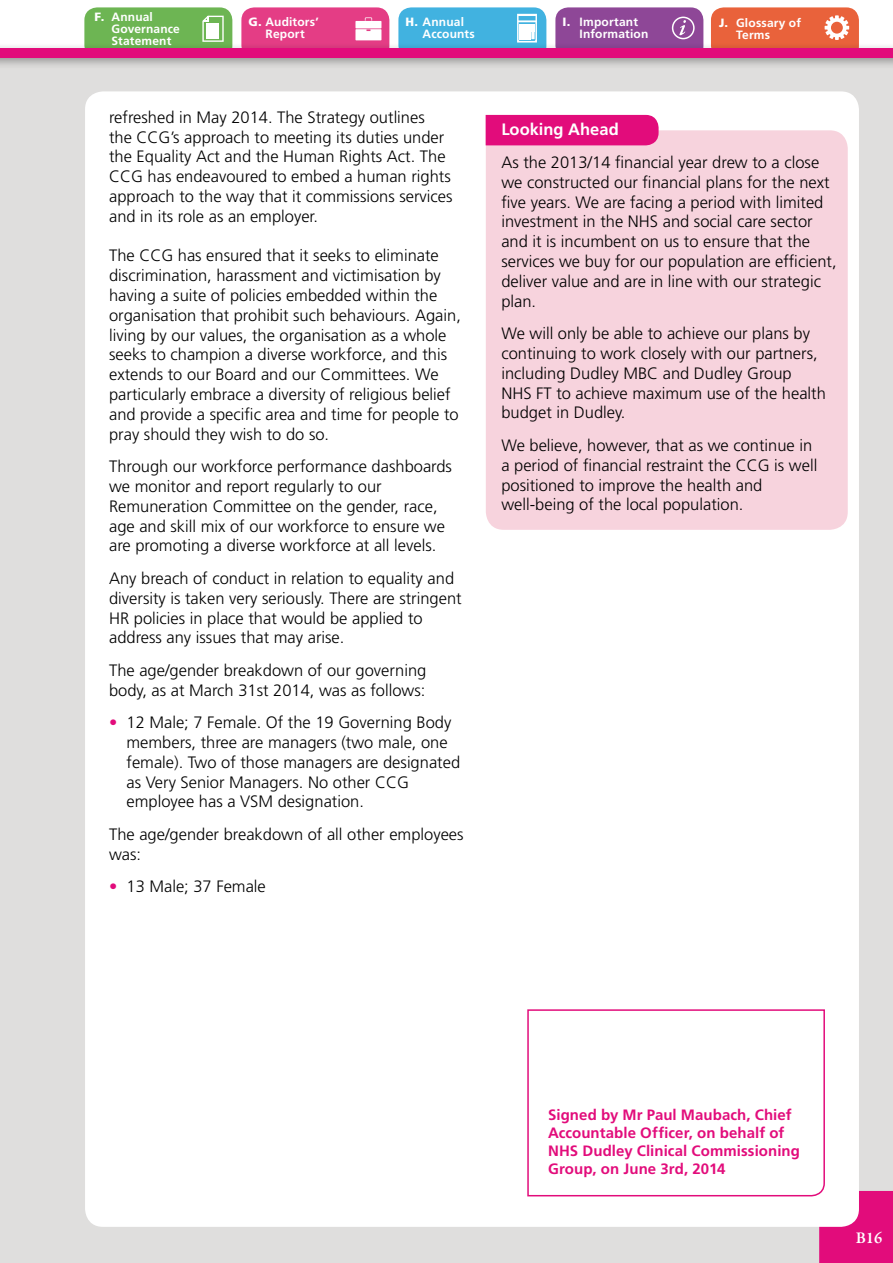
<style>
.page{position:relative;width:893px;height:1263px;background:#fff}
.page>*{position:absolute;margin:0;border:0;box-sizing:border-box;transform-origin:0 0}
.t1{font:300 16.5px/19.8px "Frutiger LT";color:#000}
.t2{font:700 16.5px "Frutiger LT";color:#fff}
.t3{font:600 16.5px "Garamond Premr Pro";color:#fff}
.t4{font:700 15px/18px "Frutiger LT";letter-spacing:.005em;color:#e20c7b}
.t5{font:700 12px/12px "Frutiger LT";letter-spacing:.01em;color:#fff}
.s1{font-family:"Frutiger";font-weight:900}
.s2{font-family:"Frutiger";font-weight:400;color:#e20c7b}
</style>
<div class="page">
<div style="left:84px;top:7px;width:148px;height:51px;background:#6db553;border-radius:13px"></div>
<div style="left:241px;top:7px;width:148px;height:51px;background:#e43d85;border-radius:13px"></div>
<div style="left:711px;top:7px;width:148px;height:51px;background:#e9623b;border-radius:13px"></div>
<div style="left:398px;top:7px;width:148px;height:51px;background:#41b2e0;border-radius:13px"></div>
<div style="left:555px;top:7px;width:148px;height:51px;background:#8e4797;border-radius:13px"></div>
<svg style="left:825px;top:15px;width:24px;height:25px"></svg>
<div style="left:355px;top:21px;width:26px;height:7px;background:#fff"></div>
<svg style="left:355px;top:29px;width:26px;height:11px"></svg>
<svg style="left:365px;top:17px;width:7px;height:4px"></svg>
<div style="left:0;top:49px;width:893px;height:1214px;background:#dfdedd"></div>
<div style="left:819px;top:1191px;width:74px;height:72px;background:#e20c7b"></div>
<div style="left:85px;top:91px;width:774px;height:1136px;background:#fff;border-radius:18px"></div>
<div style="left:0;top:42px;width:893px;height:28px;background:#000;opacity:.37"></div>
<div style="left:0;top:48px;width:893px;height:10px;background:#e20c7b"></div>
<svg style="left:517px;top:14px;width:20px;height:29px"></svg>
<div style="left:672px;top:17px;width:23px;height:22px;border:2px solid #fff;border-radius:50%"></div>
<svg style="left:679px;top:20px;width:7px;height:15px"></svg>
<svg style="left:202px;top:16px;width:22px;height:26px"></svg>
<div style="left:486px;top:130px;width:362px;height:400px;background:#f7d3dd;border-radius:18px"></div>
<div style="left:486px;top:115px;width:173px;height:30px;background:#e20c7b"></div>
<svg style="left:527px;top:1009px;width:298px;height:188px"></svg>
<p class="t5" style="left:112px;top:10px;width:70px;text-indent:-17px"><span class="s1">F.</span> Annual<br>Governance<br>Statement</p>
<p class="t5" style="left:249px;top:16px;width:72px;text-align:center"><span class="s1">G.</span> Auditors’<br>Report</p>
<p class="t5" style="left:736px;top:17px;width:66px;text-indent:-17px"><span class="s1">J.</span> Glossary of<br>Terms</p>
<p class="t5" style="left:423px;top:16px;width:54px;text-indent:-17px"><span class="s1">H.</span> Annual<br>Accounts</p>
<p class="t5" style="left:580px;top:16px;width:70px;text-indent:-17px"><span class="s1">I.</span> Important<br>Information</p>
<p class="t1" style="left:109px;top:107px;width:345px">refreshed in May 2014. The Strategy outlines<br>the CCG’s approach to meeting its duties under the Equality Act and the Human Rights Act. The CCG has endeavoured to embed a human rights approach to the way that it commissions services and in its role as an employer.</p>
<p class="t1" style="left:109px;top:246px;width:353px">The CCG has ensured that it seeks to eliminate discrimination, harassment and victimisation by having a suite of policies embedded within the organisation that prohibit such behaviours. Again, living by our values, the organisation as a whole seeks to champion a diverse workforce, and this extends to our Board and our Committees. We particularly embrace a diversity of religious belief and provide a specific area and time for people to pray should they wish to do so.</p>
<p class="t1" style="left:109px;top:457px;width:344px">Through our workforce performance dashboards we monitor and report regularly to our Remuneration Committee on the gender, race, age and skill mix of our workforce to ensure we are promoting a diverse workforce at all levels.</p>
<p class="t1" style="left:109px;top:568px;width:354px">Any breach of conduct in relation to equality and diversity is taken very seriously. There are stringent HR policies in place that would be applied to address any issues that may arise.</p>
<p class="t1" style="left:109px;top:660px;width:319px">The age/gender breakdown of our governing body, as at March 31st 2014, was as follows:</p>
<p class="t1" style="left:127px;top:713px;width:335px;text-indent:-17px"><span class="s2">•</span> 12 Male; 7 Female. Of the 19 Governing Body members, three are managers (two male, one female). Two of those managers are designated as Very Senior Managers. No other CCG employee has a VSM designation.</p>
<p class="t1" style="left:109px;top:825px;width:356px">The age/gender breakdown of all other employees was:</p>
<p class="t1" style="left:109px;top:877px;width:158px"><span class="s2">•</span> 13 Male; 37 Female</p>
<p class="t2" style="left:501px;top:120px;width:119px">Looking Ahead</p>
<p class="t1" style="left:501px;top:153px;width:337px">As the 2013/14 financial year drew to a close we constructed our financial plans for the next five years. We are facing a period with limited investment in the NHS and social care sector and it is incumbent on us to ensure that the services we buy for our population are efficient, deliver value and are in line with our strategic plan.</p>
<p class="t1" style="left:501px;top:324px;width:326px">We will only be able to achieve our plans by continuing to work closely with our partners, including Dudley MBC and Dudley Group NHS FT to achieve maximum use of the health budget in Dudley.</p>
<p class="t1" style="left:501px;top:436px;width:317px">We believe, however, that as we continue in a period of financial restraint the CCG is well positioned to improve the health and well-being of the local population.</p>
<p class="t4" style="left:548px;top:1105px;width:253px">Signed by Mr Paul Maubach, Chief<br>Accountable Officer, on behalf of<br>NHS Dudley Clinical Commissioning<br>Group, on June 3rd, 2014</p>
<p class="t3" style="left:856px;top:1228px;width:28px">B16</p>
</div>
